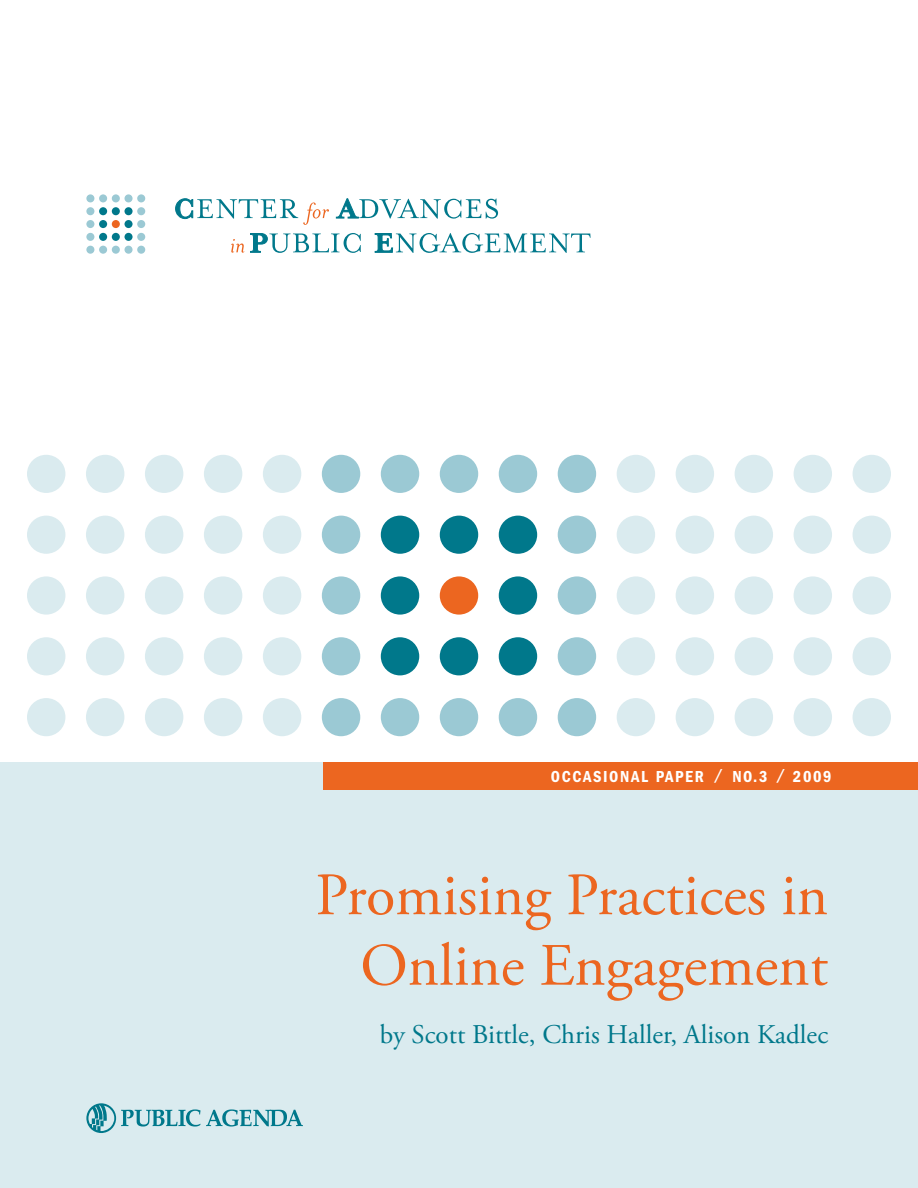
<style>
.page{position:relative;width:918px;height:1188px;background:#fff}
.page>*{position:absolute;margin:0;border:0;box-sizing:border-box;transform-origin:0 0}
.t1{font:60px/70.5px "Adobe Garamond Pro";color:#ec6620;text-align:right}
.t2{font:27px "Adobe Garamond Pro";color:#00788b}
.t3{font:16.5px "ITC Franklin Gothic Std Dm Cd";letter-spacing:.1em;color:#fff}
</style>
<div class="page">
<div style="left:0;top:762px;width:918px;height:426px;background:#daebef"></div>
<div style="left:322px;top:455px;width:38px;height:38px;background:#9bc9d4;border-radius:50%"></div>
<div style="left:322px;top:516px;width:38px;height:38px;background:#9bc9d4;border-radius:50%"></div>
<div style="left:322px;top:576px;width:38px;height:39px;background:#9bc9d4;border-radius:50%"></div>
<div style="left:322px;top:637px;width:38px;height:38px;background:#9bc9d4;border-radius:50%"></div>
<div style="left:322px;top:698px;width:38px;height:38px;background:#9bc9d4;border-radius:50%"></div>
<div style="left:381px;top:455px;width:38px;height:38px;background:#9bc9d4;border-radius:50%"></div>
<div style="left:381px;top:516px;width:38px;height:38px;background:#00788b;border-radius:50%"></div>
<div style="left:381px;top:576px;width:38px;height:39px;background:#00788b;border-radius:50%"></div>
<div style="left:381px;top:637px;width:38px;height:38px;background:#00788b;border-radius:50%"></div>
<div style="left:381px;top:698px;width:38px;height:38px;background:#9bc9d4;border-radius:50%"></div>
<div style="left:440px;top:455px;width:38px;height:38px;background:#9bc9d4;border-radius:50%"></div>
<div style="left:440px;top:516px;width:38px;height:38px;background:#00788b;border-radius:50%"></div>
<div style="left:440px;top:576px;width:38px;height:39px;background:#ec6620;border-radius:50%"></div>
<div style="left:440px;top:637px;width:38px;height:38px;background:#00788b;border-radius:50%"></div>
<div style="left:440px;top:698px;width:38px;height:38px;background:#9bc9d4;border-radius:50%"></div>
<div style="left:499px;top:455px;width:38px;height:38px;background:#9bc9d4;border-radius:50%"></div>
<div style="left:499px;top:516px;width:38px;height:38px;background:#00788b;border-radius:50%"></div>
<div style="left:499px;top:576px;width:38px;height:39px;background:#00788b;border-radius:50%"></div>
<div style="left:499px;top:637px;width:38px;height:38px;background:#00788b;border-radius:50%"></div>
<div style="left:499px;top:698px;width:38px;height:38px;background:#9bc9d4;border-radius:50%"></div>
<div style="left:558px;top:455px;width:38px;height:38px;background:#9bc9d4;border-radius:50%"></div>
<div style="left:558px;top:516px;width:38px;height:38px;background:#9bc9d4;border-radius:50%"></div>
<div style="left:558px;top:576px;width:38px;height:39px;background:#9bc9d4;border-radius:50%"></div>
<div style="left:558px;top:637px;width:38px;height:38px;background:#9bc9d4;border-radius:50%"></div>
<div style="left:558px;top:698px;width:38px;height:38px;background:#9bc9d4;border-radius:50%"></div>
<div style="left:263px;top:455px;width:38px;height:38px;background:#daebef;border-radius:50%"></div>
<div style="left:263px;top:516px;width:38px;height:38px;background:#daebef;border-radius:50%"></div>
<div style="left:263px;top:576px;width:38px;height:39px;background:#daebef;border-radius:50%"></div>
<div style="left:263px;top:637px;width:38px;height:38px;background:#daebef;border-radius:50%"></div>
<div style="left:263px;top:698px;width:38px;height:38px;background:#daebef;border-radius:50%"></div>
<div style="left:204px;top:455px;width:38px;height:38px;background:#daebef;border-radius:50%"></div>
<div style="left:204px;top:516px;width:38px;height:38px;background:#daebef;border-radius:50%"></div>
<div style="left:204px;top:576px;width:38px;height:39px;background:#daebef;border-radius:50%"></div>
<div style="left:204px;top:637px;width:38px;height:38px;background:#daebef;border-radius:50%"></div>
<div style="left:204px;top:698px;width:38px;height:38px;background:#daebef;border-radius:50%"></div>
<div style="left:145px;top:455px;width:38px;height:38px;background:#daebef;border-radius:50%"></div>
<div style="left:145px;top:516px;width:38px;height:38px;background:#daebef;border-radius:50%"></div>
<div style="left:145px;top:576px;width:38px;height:39px;background:#daebef;border-radius:50%"></div>
<div style="left:145px;top:637px;width:38px;height:38px;background:#daebef;border-radius:50%"></div>
<div style="left:145px;top:698px;width:38px;height:38px;background:#daebef;border-radius:50%"></div>
<div style="left:86px;top:455px;width:38px;height:38px;background:#daebef;border-radius:50%"></div>
<div style="left:86px;top:516px;width:38px;height:38px;background:#daebef;border-radius:50%"></div>
<div style="left:86px;top:576px;width:38px;height:39px;background:#daebef;border-radius:50%"></div>
<div style="left:86px;top:637px;width:38px;height:38px;background:#daebef;border-radius:50%"></div>
<div style="left:86px;top:698px;width:38px;height:38px;background:#daebef;border-radius:50%"></div>
<div style="left:27px;top:455px;width:38px;height:38px;background:#daebef;border-radius:50%"></div>
<div style="left:27px;top:516px;width:38px;height:38px;background:#daebef;border-radius:50%"></div>
<div style="left:27px;top:576px;width:38px;height:39px;background:#daebef;border-radius:50%"></div>
<div style="left:27px;top:637px;width:38px;height:38px;background:#daebef;border-radius:50%"></div>
<div style="left:27px;top:698px;width:38px;height:38px;background:#daebef;border-radius:50%"></div>
<div style="left:853px;top:455px;width:38px;height:38px;background:#daebef;border-radius:50%"></div>
<div style="left:853px;top:516px;width:38px;height:38px;background:#daebef;border-radius:50%"></div>
<div style="left:853px;top:576px;width:38px;height:39px;background:#daebef;border-radius:50%"></div>
<div style="left:853px;top:637px;width:38px;height:38px;background:#daebef;border-radius:50%"></div>
<div style="left:853px;top:698px;width:38px;height:38px;background:#daebef;border-radius:50%"></div>
<div style="left:794px;top:455px;width:38px;height:38px;background:#daebef;border-radius:50%"></div>
<div style="left:794px;top:516px;width:38px;height:38px;background:#daebef;border-radius:50%"></div>
<div style="left:794px;top:576px;width:38px;height:39px;background:#daebef;border-radius:50%"></div>
<div style="left:794px;top:637px;width:38px;height:38px;background:#daebef;border-radius:50%"></div>
<div style="left:794px;top:698px;width:38px;height:38px;background:#daebef;border-radius:50%"></div>
<div style="left:735px;top:455px;width:38px;height:38px;background:#daebef;border-radius:50%"></div>
<div style="left:735px;top:516px;width:38px;height:38px;background:#daebef;border-radius:50%"></div>
<div style="left:735px;top:576px;width:38px;height:39px;background:#daebef;border-radius:50%"></div>
<div style="left:735px;top:637px;width:38px;height:38px;background:#daebef;border-radius:50%"></div>
<div style="left:735px;top:698px;width:38px;height:38px;background:#daebef;border-radius:50%"></div>
<div style="left:676px;top:455px;width:38px;height:38px;background:#daebef;border-radius:50%"></div>
<div style="left:676px;top:516px;width:38px;height:38px;background:#daebef;border-radius:50%"></div>
<div style="left:676px;top:576px;width:38px;height:39px;background:#daebef;border-radius:50%"></div>
<div style="left:676px;top:637px;width:38px;height:38px;background:#daebef;border-radius:50%"></div>
<div style="left:676px;top:698px;width:38px;height:38px;background:#daebef;border-radius:50%"></div>
<div style="left:617px;top:455px;width:38px;height:38px;background:#daebef;border-radius:50%"></div>
<div style="left:617px;top:516px;width:38px;height:38px;background:#daebef;border-radius:50%"></div>
<div style="left:617px;top:576px;width:38px;height:39px;background:#daebef;border-radius:50%"></div>
<div style="left:617px;top:637px;width:38px;height:38px;background:#daebef;border-radius:50%"></div>
<div style="left:617px;top:698px;width:38px;height:38px;background:#daebef;border-radius:50%"></div>
<div style="left:323px;top:762px;width:595px;height:28px;background:#ec6620"></div>
<div style="left:86px;top:194px;width:8px;height:8px;background:#9bc9d4;border-radius:50%"></div>
<div style="left:99px;top:194px;width:8px;height:8px;background:#9bc9d4;border-radius:50%"></div>
<div style="left:112px;top:194px;width:8px;height:8px;background:#9bc9d4;border-radius:50%"></div>
<div style="left:125px;top:194px;width:8px;height:8px;background:#9bc9d4;border-radius:50%"></div>
<div style="left:137px;top:194px;width:8px;height:8px;background:#9bc9d4;border-radius:50%"></div>
<div style="left:86px;top:207px;width:8px;height:8px;background:#9bc9d4;border-radius:50%"></div>
<div style="left:99px;top:207px;width:8px;height:8px;background:#00788b;border-radius:50%"></div>
<div style="left:112px;top:207px;width:8px;height:8px;background:#00788b;border-radius:50%"></div>
<div style="left:125px;top:207px;width:8px;height:8px;background:#00788b;border-radius:50%"></div>
<div style="left:137px;top:207px;width:8px;height:8px;background:#9bc9d4;border-radius:50%"></div>
<div style="left:86px;top:220px;width:8px;height:8px;background:#9bc9d4;border-radius:50%"></div>
<div style="left:99px;top:220px;width:8px;height:8px;background:#00788b;border-radius:50%"></div>
<div style="left:112px;top:220px;width:8px;height:8px;background:#ec6620;border-radius:50%"></div>
<div style="left:125px;top:220px;width:8px;height:8px;background:#00788b;border-radius:50%"></div>
<div style="left:137px;top:220px;width:8px;height:8px;background:#9bc9d4;border-radius:50%"></div>
<div style="left:86px;top:233px;width:8px;height:8px;background:#9bc9d4;border-radius:50%"></div>
<div style="left:99px;top:233px;width:8px;height:8px;background:#00788b;border-radius:50%"></div>
<div style="left:112px;top:233px;width:8px;height:8px;background:#00788b;border-radius:50%"></div>
<div style="left:125px;top:233px;width:8px;height:8px;background:#00788b;border-radius:50%"></div>
<div style="left:137px;top:233px;width:8px;height:8px;background:#9bc9d4;border-radius:50%"></div>
<div style="left:86px;top:246px;width:8px;height:8px;background:#9bc9d4;border-radius:50%"></div>
<div style="left:99px;top:246px;width:8px;height:8px;background:#9bc9d4;border-radius:50%"></div>
<div style="left:112px;top:246px;width:8px;height:8px;background:#9bc9d4;border-radius:50%"></div>
<div style="left:125px;top:246px;width:8px;height:8px;background:#9bc9d4;border-radius:50%"></div>
<div style="left:137px;top:246px;width:8px;height:8px;background:#9bc9d4;border-radius:50%"></div>
<svg style="left:175px;top:198px;width:154px;height:27px"></svg>
<svg style="left:336px;top:198px;width:162px;height:21px"></svg>
<svg style="left:231px;top:239px;width:13px;height:14px"></svg>
<svg style="left:250px;top:233px;width:111px;height:20px"></svg>
<svg style="left:375px;top:233px;width:216px;height:20px"></svg>
<svg style="left:86px;top:1103px;width:217px;height:30px"></svg>
<p class="t3" style="left:551px;top:767px;width:282px">OCCASIONAL PAPER / NO.3 / 2009</p>
<h1 class="t1" style="left:315px;top:862px;width:514px">Promising Practices in<br>Online Engagement</h1>
<p class="t2" style="left:380px;top:1018px;width:450px">by Scott Bittle, Chris Haller, Alison Kadlec</p>
</div>
